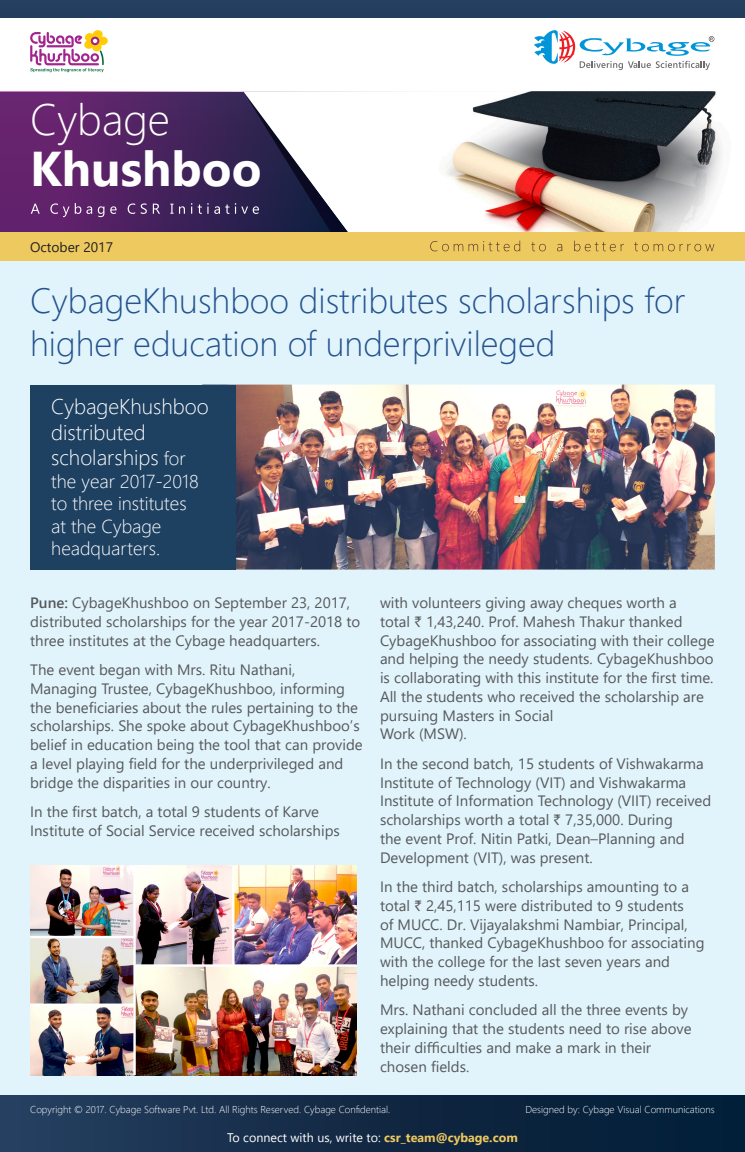
<style>
.page{position:relative;width:745px;height:1152px;background:#fff}
.page>*{position:absolute;margin:0;border:0;box-sizing:border-box;transform-origin:0 0}
.t1{font:700 48.75px "Segoe UI";color:#fff}
.t2{font:300 43.75px "Segoe UI";color:#fff}
.t3{font:300 35px/42px "Segoe UI";color:#24538e}
.t4{font:300 21.25px/25.5px "Segoe UI";color:#fff}
.t5{font:300 18.75px/22.5px "Segoe UI";color:#fff}
.t6{font:15px/18.8px "Segoe UI";color:#57585a}
.t7{font:13.75px "Segoe UI";color:#231f20}
.t8{font:12.5px "Segoe UI";color:#fff}
.t9{font:300 10px "Segoe UI";color:#fff}
.s1{font-size:18.75px}
.s2{font-weight:600}
.s3{font-family:"Rupee"}
.s4{font-weight:700;color:#eec95f}
</style>
<div class="page">
<div style="left:0;top:0;width:744px;height:1152px;background:#e1f4fc"></div>
<div style="left:0;top:0;width:744px;height:233px;background:#243e5f"></div>
<div style="left:0;top:18px;width:744px;height:73px;background:#fff"></div>
<svg style="left:534px;top:30px;width:180px;height:40px"></svg>
<svg style="left:30px;top:30px;width:78px;height:42px"></svg>
<svg style="left:0;top:91px;width:243px;height:141px;background:#522463"></svg>
<svg style="left:243px;top:91px;width:14px;height:141px;background:#3b325b"></svg>
<img style="left:257px;top:91px;width:487px;height:141px">
<svg style="left:31px;top:204px;width:9px;height:10px"></svg>
<svg style="left:50px;top:203px;width:19px;height:14px"></svg>
<svg style="left:75px;top:203px;width:17px;height:11px"></svg>
<svg style="left:98px;top:206px;width:6px;height:11px"></svg>
<svg style="left:110px;top:206px;width:6px;height:8px"></svg>
<svg style="left:128px;top:203px;width:7px;height:11px"></svg>
<svg style="left:141px;top:203px;width:6px;height:11px"></svg>
<svg style="left:153px;top:204px;width:7px;height:10px"></svg>
<svg style="left:170px;top:204px;width:3px;height:10px"></svg>
<svg style="left:179px;top:206px;width:6px;height:8px"></svg>
<svg style="left:191px;top:203px;width:17px;height:11px"></svg>
<svg style="left:214px;top:204px;width:15px;height:10px"></svg>
<svg style="left:235px;top:203px;width:24px;height:11px"></svg>
<div style="left:0;top:1095px;width:744px;height:57px;background:linear-gradient(to right,#253d5c,#001a32)"></div>
<div style="left:0;top:232px;width:744px;height:28px;background:#eec95f"></div>
<svg style="left:430px;top:241px;width:90px;height:10px"></svg>
<svg style="left:531px;top:242px;width:14px;height:9px"></svg>
<svg style="left:557px;top:244px;width:5px;height:7px"></svg>
<svg style="left:574px;top:241px;width:49px;height:10px"></svg>
<svg style="left:634px;top:242px;width:80px;height:9px"></svg>
<img style="left:235px;top:384px;width:479px;height:185px">
<div style="left:30px;top:384px;width:205px;height:185px;background:#1e4061"></div>
<img style="left:30px;top:865px;width:103px;height:70px">
<img style="left:136px;top:865px;width:220px;height:210px">
<img style="left:30px;top:938px;width:103px;height:137px">
<hr style="left:133px;top:865px;width:3px;height:210px;background:#fff">
<hr style="left:232px;top:865px;width:2px;height:101px;background:#fff">
<hr style="left:135px;top:964px;width:221px;height:2px;background:#fff">
<hr style="left:30px;top:935px;width:104px;height:3px;background:#fff">
<hr style="left:30px;top:1003px;width:104px;height:3px;background:#fff">
<h2 class="t2" style="left:30px;top:84px;width:141px">Cybage</h2>
<h1 class="t1" style="left:30px;top:130px;width:233px">Khushboo</h1>
<p class="t7" style="left:30px;top:236px;width:84px">October 2017</p>
<p class="t3" style="left:30px;top:278px;width:656px">CybageKhushboo distributes scholarships for higher education of underprivileged</p>
<p class="t4" style="left:51px;top:393px;width:159px">CybageKhushboo distributed scholarships <span class="s1">for</span></p>
<p class="t5" style="left:51px;top:469px;width:149px">the year 2017-2018 to three institutes at the Cybage headquarters.</p>
<p class="t6" style="left:30px;top:593px;width:331px"><span class="s2">Pune:</span> CybageKhushboo on September 23, 2017, distributed scholarships for the year 2017-2018 to three institutes at the Cybage headquarters.</p>
<p class="t6" style="left:30px;top:660px;width:334px">The event began with Mrs. Ritu Nathani, Managing Trustee, CybageKhushboo, informing the beneficiaries about the rules pertaining to the scholarships. She spoke about CybageKhushboo’s belief in education being the tool that can provide a level playing field for the underprivileged and bridge the disparities in our country.</p>
<p class="t6" style="left:30px;top:802px;width:311px">In the first batch, a total 9 students of Karve<br>Institute of Social Service received scholarships</p>
<p class="t6" style="left:380px;top:593px;width:336px">with volunteers giving away cheques worth a<br>total <span class="s3">`</span> 1,43,240. Prof. Mahesh Thakur thanked CybageKhushboo for associating with their college and helping the needy students. CybageKhushboo is collaborating with this institute for the first time.<br>All the students who received the scholarship are pursuing Masters in Social<br>Work (MSW).</p>
<p class="t6" style="left:380px;top:754px;width:332px">In the second batch, 15 students of Vishwakarma Institute of Technology (VIT) and Vishwakarma Institute of Information Technology (VIIT) received scholarships worth a total <span class="s3">`</span> 7,35,000. During<br>the event Prof. Nitin Patki, Dean–Planning and Development (VIT), was present.</p>
<p class="t6" style="left:380px;top:877px;width:326px">In the third batch, scholarships amounting to a total <span class="s3">`</span> 2,45,115 were distributed to 9 students<br>of MUCC. Dr. Vijayalakshmi Nambiar, Principal, MUCC, thanked CybageKhushboo for associating with the college for the last seven years and helping needy students.</p>
<p class="t6" style="left:380px;top:1000px;width:313px">Mrs. Nathani concluded all the three events by explaining that the students need to rise above their difficulties and make a mark in their chosen fields.</p>
<p class="t9" style="left:30px;top:1101px;width:361px">Copyright © 2017. Cybage Software Pvt. Ltd. All Rights Reserved. Cybage Confidential.</p>
<p class="t9" style="left:525px;top:1101px;width:191px">Designed by: Cybage Visual Communications</p>
<p class="t8" style="left:227px;top:1128px;width:292px">To connect with us, write to: <span class="s4">csr_team@cybage.com</span></p>
</div>
